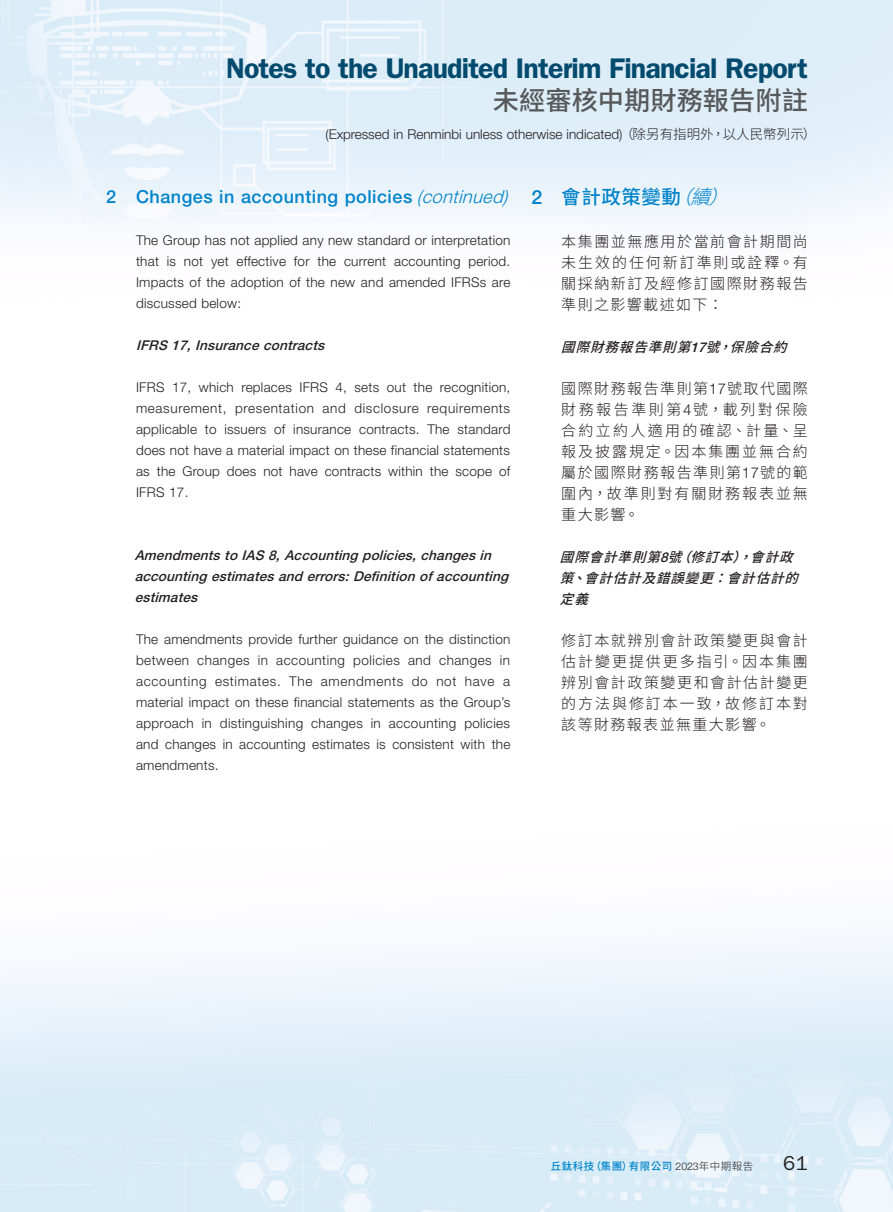
<style>
.page{position:relative;width:893px;height:1212px;background:#fff}
.page>*{position:absolute;margin:0;border:0;box-sizing:border-box;transform-origin:0 0}
.t1{font:600 28.5px "ITC Franklin Gothic Std";letter-spacing:-.03em;color:#024a6e}
.t2{font:500 26.25px "Source Han Sans TC";color:#57585a}
.t3{font:20.25px "ITC Franklin Gothic Std";color:#231f20}
.C_Heading_1{font:500 19.5px "Source Han Sans TC";letter-spacing:.03em;color:#0083ca}
.Heading_1{font:500 18px "Helvetica Neue LT Std";letter-spacing:.03em;color:#0083ca}
.C_Body_Text{font:300 15px/21px "Source Han Sans TC";letter-spacing:.105em;color:#231f20;text-align:justify}
.Body_Text{font:300 13.5px/21px "Helvetica Neue LT Std";letter-spacing:.02em;color:#231f20;text-align:justify}
.Heading_3{font:italic 500 13.5px/21px "Helvetica Neue LT Std";color:#231f20}
.Body_Text-2{font:300 13.5px "Helvetica Neue LT Std";color:#231f20}
.C_Heading_3{font:italic 500 13.5px/21px "Source Han Sans TC";color:#231f20}
.t4{font:500 10.5px "Source Han Sans TC";letter-spacing:.05em;color:#0083ca}
.s1{font-family:"Source Han Sans TC"}
.s2{font-weight:300;font-style:italic}
.s3{font-family:"Helvetica Neue LT Std"}
.s4{font-family:"Helvetica Neue LT Std";font-weight:300;color:#231f20}
.s5{font-weight:300;color:#231f20}
</style>
<div class="page">
<img style="left:0;top:0;width:893px;height:1212px">
<h1 class="t1" style="left:226px;top:52px;width:583px">Notes to the Unaudited Interim Financial Report</h1>
<h2 class="t2" style="left:493px;top:86px;width:316px">未經審核中期財務報告附註</h2>
<p class="Body_Text-2" style="left:325px;top:126px;width:492px">(Expressed in Renminbi unless otherwise indicated) <span class="s1">（除另有指明外，以人民幣列示）</span></p>
<p class="Heading_1" style="left:106px;top:186px;width:403px">2 Changes in accounting policies <span class="s2">(continued)</span></p>
<p class="Body_Text" style="left:136px;top:230px;width:376px">The Group has not applied any new standard or interpretation that is not yet effective for the current accounting period.<br>Impacts of the adoption of the new and amended IFRSs are discussed below:</p>
<p class="Heading_3" style="left:136px;top:335px;width:194px">IFRS 17,Insurance contracts</p>
<p class="Body_Text" style="left:136px;top:377px;width:376px">IFRS 17, which replaces IFRS 4, sets out the recognition, measurement, presentation and disclosure requirements applicable to issuers of insurance contracts. The standard does not have a material impact on these financial statements as the Group does not have contracts within the scope of IFRS 17.</p>
<p class="Heading_3" style="left:135px;top:545px;width:379px">Amendmentsto IAS 8,Accounting policies,changesin accounting estimatesand errors:Definition ofaccounting estimates</p>
<p class="Body_Text" style="left:136px;top:629px;width:376px">The amendments provide further guidance on the distinction between changes in accounting policies and changes in accounting estimates. The amendments do not have a material impact on these financial statements as the Group’s approach in distinguishing changes in accounting policies and changes in accounting estimates is consistent with the amendments.</p>
<p class="C_Heading_1" style="left:531px;top:186px;width:213px"><span class="s3">2</span> 會計政策變動<span class="s2">（續）</span></p>
<p class="C_Body_Text" style="left:561px;top:231px;width:248px">本集團並無應用於當前會計期間尚未生效的任何新訂準則或詮釋。有關採納新訂及經修訂國際財務報告準則之影響載述如下：</p>
<p class="C_Heading_3" style="left:561px;top:336px;width:237px">國際財務報告準則第<span class="s3">1 7</span>號，保險合約</p>
<p class="C_Body_Text" style="left:561px;top:378px;width:248px">國際財務報告準則第<span class="s3">17</span>號取代國際財務報告準則第<span class="s3">4</span>號，載列對保險合約立約人適用的確認、計量、呈報及披露規定。因本集團並無合約屬於國際財務報告準則第<span class="s3">17</span>號的範圍內，故準則對有關財務報表並無重大影響。</p>
<p class="C_Heading_3" style="left:560px;top:546px;width:250px">國際會計準則第<span class="s3">8</span>號（修訂本），會計政策、會計估計及錯誤變更：會計估計的定義</p>
<p class="C_Body_Text" style="left:561px;top:630px;width:248px">修訂本就辨別會計政策變更與會計估計變更提供更多指引。因本集團辨別會計政策變更和會計估計變更的方法與修訂本一致，故修訂本對該等財務報表並無重大影響。</p>
<p class="t4" style="left:551px;top:1160px;width:204px">丘鈦科技（集團）有限公司 <span class="s4">2023</span><span class="s5">年中期報告</span></p>
<h3 class="t3" style="left:783px;top:1151px;width:26px">61</h3>
</div>
